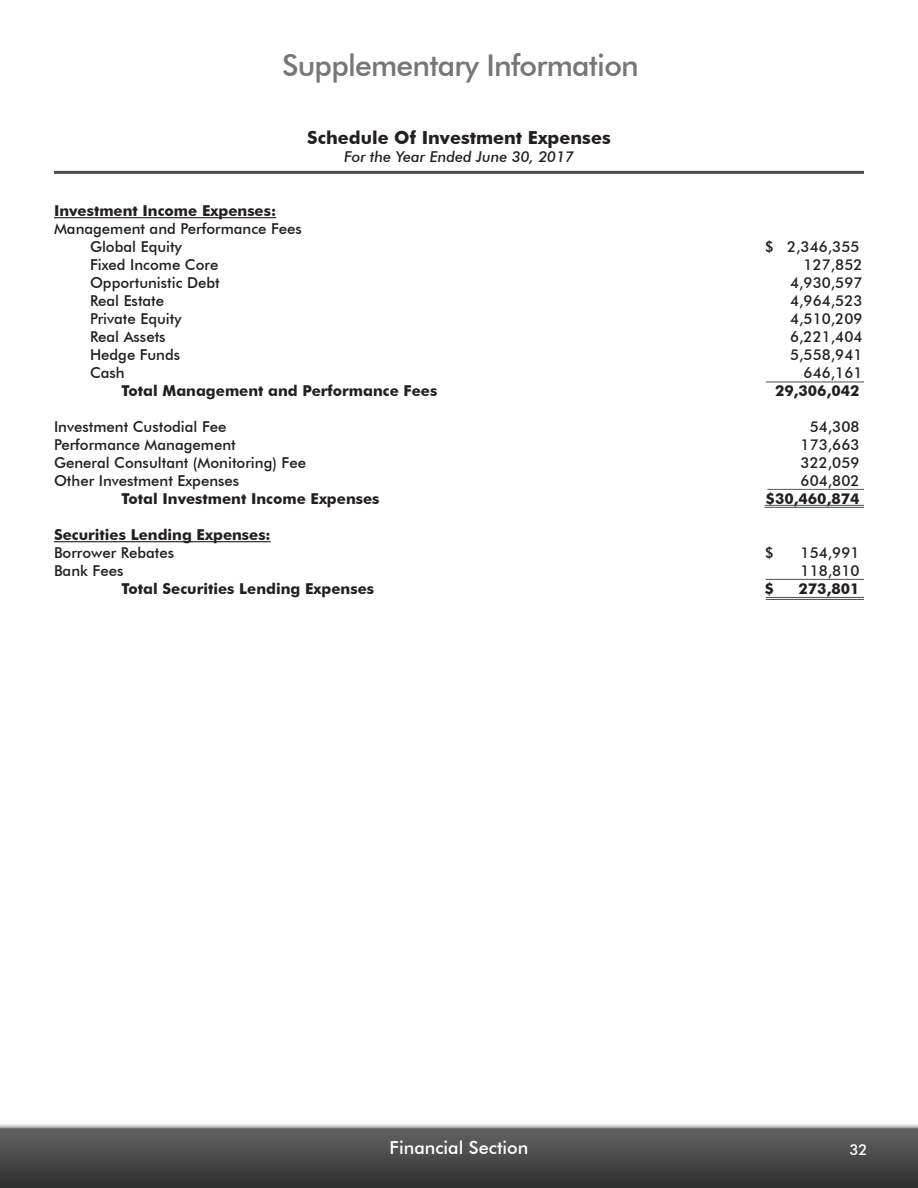
<style>
.page{position:relative;width:918px;height:1188px;background:#fff}
.page>*{position:absolute;margin:0;border:0;box-sizing:border-box;transform-origin:0 0}
.t1{font:500 30px "Futura BT";letter-spacing:-.025em;color:#757676}
.t2{font:700 18px "Futura BT";color:#231f20}
.t3{font:500 18px "Futura BT";color:#fff}
.t4{font:500 15px/18px "Futura BT";color:#231f20}
.t5{font:700 15px "Futura BT";color:#231f20}
.t6{font:italic 500 15px "Futura BT";color:#231f20}
.t7{font:500 15px "Futura BT";color:#fff}
</style>
<div class="page">
<img style="left:0;top:1124px;width:918px;height:64px">
<hr style="left:54px;top:217px;width:222px;height:1px;background:#231f20">
<hr style="left:54px;top:541px;width:217px;height:1px;background:#231f20">
<hr style="left:54px;top:171px;width:810px;height:3px;background:#4b4e4f">
<hr style="left:765px;top:505px;width:99px;height:1px;background:#4b4e4f">
<hr style="left:765px;top:507px;width:99px;height:1px;background:#4b4e4f">
<hr style="left:767px;top:489px;width:97px;height:1px;background:#575a5a">
<hr style="left:766px;top:597px;width:98px;height:1px;background:#4b4e4f">
<hr style="left:766px;top:599px;width:98px;height:1px;background:#4b4e4f">
<hr style="left:766px;top:382px;width:98px;height:1px;background:#4b4e4f">
<hr style="left:766px;top:579px;width:98px;height:1px;background:#4b4e4f">
<h1 class="t1" style="left:282px;top:47px;width:358px">Supplementary Information</h1>
<p class="t2" style="left:307px;top:127px;width:305px">Schedule Of Investment Expenses</p>
<p class="t6" style="left:344px;top:148px;width:231px">For the Year Ended June 30, 2017</p>
<p class="t5" style="left:54px;top:202px;width:224px">Investment Income Expenses:</p>
<p class="t4" style="left:90px;top:220px;width:213px;text-indent:-36px">Management and Performance Fees<br>Global Equity</p>
<p class="t4" style="left:765px;top:238px;width:96px">$ 2,346,355</p>
<p class="t4" style="left:90px;top:256px;width:130px">Fixed Income Core</p>
<p class="t4" style="left:804px;top:256px;width:60px">127,852</p>
<p class="t4" style="left:90px;top:274px;width:131px">Opportunistic Debt</p>
<p class="t4" style="left:790px;top:274px;width:74px">4,930,597</p>
<p class="t4" style="left:90px;top:292px;width:76px">Real Estate</p>
<p class="t4" style="left:790px;top:292px;width:74px">4,964,523</p>
<p class="t4" style="left:90px;top:310px;width:93px">Private Equity</p>
<p class="t4" style="left:790px;top:310px;width:74px">4,510,209</p>
<p class="t4" style="left:90px;top:328px;width:77px">Real Assets</p>
<p class="t4" style="left:790px;top:328px;width:74px">6,221,404</p>
<p class="t4" style="left:90px;top:346px;width:92px">Hedge Funds</p>
<p class="t4" style="left:790px;top:346px;width:74px">5,558,941</p>
<p class="t4" style="left:90px;top:364px;width:36px">Cash</p>
<p class="t4" style="left:804px;top:364px;width:60px">646,161</p>
<p class="t5" style="left:122px;top:382px;width:317px">Total Management and Performance Fees</p>
<p class="t5" style="left:775px;top:382px;width:86px">29,306,042</p>
<p class="t4" style="left:54px;top:418px;width:174px">Investment Custodial Fee</p>
<p class="t4" style="left:810px;top:418px;width:51px">54,308</p>
<p class="t4" style="left:54px;top:436px;width:183px">Performance Management</p>
<p class="t4" style="left:801px;top:436px;width:60px">173,663</p>
<p class="t4" style="left:54px;top:454px;width:254px">General Consultant (Monitoring) Fee</p>
<p class="t4" style="left:801px;top:454px;width:60px">322,059</p>
<p class="t4" style="left:54px;top:472px;width:187px">Other Investment Expenses</p>
<p class="t4" style="left:801px;top:472px;width:60px">604,802</p>
<p class="t5" style="left:122px;top:490px;width:260px">Total Investment Income Expenses</p>
<p class="t5" style="left:766px;top:490px;width:95px">$30,460,874</p>
<p class="t5" style="left:54px;top:526px;width:218px">Securities Lending Expenses:</p>
<p class="t4" style="left:54px;top:544px;width:122px">Borrower Rebates</p>
<p class="t4" style="left:765px;top:544px;width:11px">$</p>
<p class="t4" style="left:801px;top:544px;width:60px">154,991</p>
<p class="t4" style="left:54px;top:562px;width:71px">Bank Fees</p>
<p class="t4" style="left:801px;top:562px;width:60px">118,810</p>
<p class="t5" style="left:122px;top:580px;width:254px">Total Securities Lending Expenses</p>
<p class="t5" style="left:765px;top:580px;width:11px">$</p>
<p class="t5" style="left:799px;top:580px;width:62px">273,801</p>
<p class="t3" style="left:390px;top:1137px;width:140px">Financial Section</p>
<p class="t7" style="left:849px;top:1141px;width:20px">32</p>
</div>
